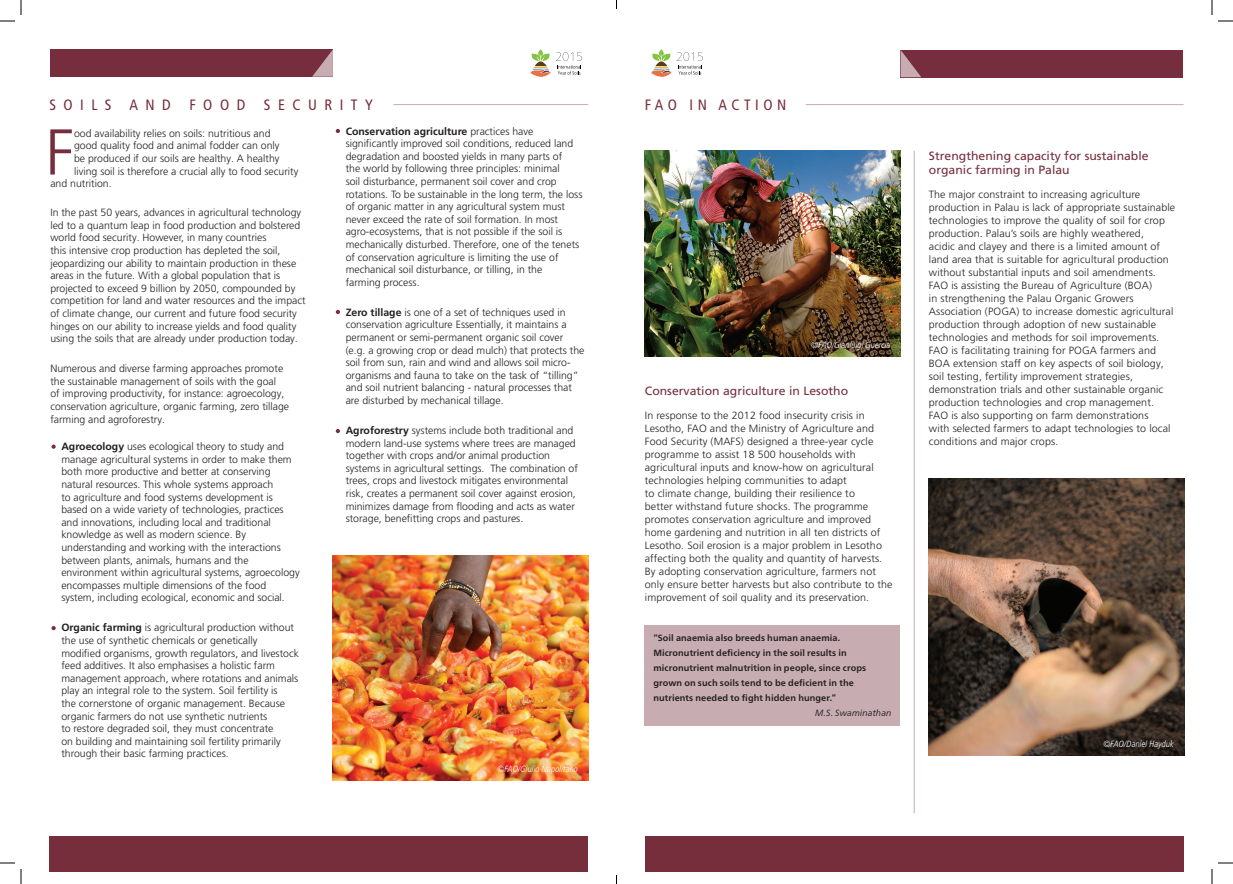
<style>
.page{position:relative;width:1233px;height:884px;background:#fff}
.page>*{position:absolute;margin:0;border:0;box-sizing:border-box;transform-origin:0 0}
.t1{font:300 64.7px "Frutiger LT Pro";color:#762e3d}
.t2{font:condensed 15px "Frutiger LT Pro";letter-spacing:.5em;color:#762e3d}
.t3{font:condensed 15px "Frutiger LT Pro";letter-spacing:.3em;color:#762e3d}
.t4{font:12px/14.4px "Frutiger LT Pro";color:#762e3d}
.t5{font:300 10.5px/12.6px "Frutiger LT Pro";color:#231f20}
.t6{font:700 9px/15px "Frutiger Neue LTCYR";letter-spacing:.01em;color:#231f20}
.t7{font:italic 300 condensed 9px "Frutiger LT Pro";color:#fff}
.t8{font:italic 9px "Frutiger Neue LTCYR";letter-spacing:.005em;color:#231f20}
.s1{font-weight:700}
</style>
<div class="page">
<hr style="left:393px;top:104px;width:195px;height:1px;background:#c7acb2">
<div style="left:645px;top:836px;width:538px;height:35px;background:#762e3d"></div>
<div style="left:49px;top:836px;width:539px;height:35px;background:#762e3d"></div>
<div style="left:900px;top:50px;width:283px;height:27px;background:#762d3d"></div>
<svg style="left:900px;top:50px;width:21px;height:27px"></svg>
<img style="left:645px;top:151px;width:255px;height:205px">
<img style="left:928px;top:478px;width:256px;height:277px">
<svg style="left:651px;top:49px;width:52px;height:28px"></svg>
<svg style="left:530px;top:49px;width:52px;height:28px"></svg>
<div style="left:50px;top:49px;width:283px;height:28px;background:#762d3d"></div>
<svg style="left:312px;top:49px;width:21px;height:28px"></svg>
<hr style="left:914px;top:151px;width:1px;height:662px;background:#c7acb2">
<hr style="left:805px;top:104px;width:378px;height:1px;background:#c7acb2">
<div style="left:645px;top:625px;width:255px;height:101px;background:#c7acb2"></div>
<svg style="left:51px;top:444px;width:5px;height:5px"></svg>
<svg style="left:51px;top:626px;width:5px;height:4px"></svg>
<svg style="left:336px;top:129px;width:4px;height:4px"></svg>
<svg style="left:336px;top:429px;width:4px;height:4px"></svg>
<svg style="left:336px;top:310px;width:4px;height:4px"></svg>
<img style="left:333px;top:556px;width:255px;height:224px">
<svg style="left:1218px;top:20px;width:15px;height:2px"></svg>
<svg style="left:1218px;top:862px;width:15px;height:2px"></svg>
<svg style="left:0;top:0;width:22px;height:22px"></svg>
<svg style="left:0;top:862px;width:22px;height:22px"></svg>
<svg style="left:1211px;top:0;width:1px;height:15px"></svg>
<svg style="left:1211px;top:869px;width:1px;height:15px"></svg>
<h2 class="t2" style="left:49px;top:96px;width:325px">SOILS AND FOOD SECURITY</h2>
<h1 class="t1" style="left:45px;top:115px;width:30px">F</h1>
<p class="t5" style="left:74px;top:127px;width:198px">ood availability relies on soils: nutritious and</p>
<p class="t5" style="left:74px;top:139px;width:207px">good quality food and animal fodder can only</p>
<p class="t5" style="left:74px;top:152px;width:207px">be produced if our soils are healthy. A healthy</p>
<p class="t5" style="left:74px;top:165px;width:226px">living soil is therefore a crucial ally to food security</p>
<p class="t5" style="left:50px;top:177px;width:63px">and nutrition.</p>
<p class="t5" style="left:50px;top:206px;width:257px">In the past 50 years, advances in agricultural technology led to a quantum leap in food production and bolstered world food security. However, in many countries<br>this intensive crop production has depleted the soil, jeopardizing our ability to maintain production in these areas in the future. With a global population that is projected to exceed 9 billion by 2050, compounded by competition for land and water resources and the impact of climate change, our current and future food security hinges on our ability to increase yields and food quality using the soils that are already under production today.</p>
<p class="t5" style="left:50px;top:362px;width:240px">Numerous and diverse farming approaches promote the sustainable management of soils with the goal<br>of improving productivity, for instance: agroecology, conservation agriculture, organic farming, zero tillage farming and agroforestry.</p>
<p class="t5" style="left:61px;top:440px;width:240px"><span class="s1">Agroecology</span> uses ecological theory to study and manage agricultural systems in order to make them both more productive and better at conserving natural resources. This whole systems approach<br>to agriculture and food systems development is based on a wide variety of technologies, practices and innovations, including local and traditional knowledge as well as modern science. By understanding and working with the interactions between plants, animals, humans and the environment within agricultural systems, agroecology encompasses multiple dimensions of the food system, including ecological, economic and social.</p>
<p class="t5" style="left:61px;top:622px;width:239px"><span class="s1">Organic farming</span> is agricultural production without the use of synthetic chemicals or genetically modified organisms, growth regulators, and livestock feed additives. It also emphasises a holistic farm management approach, where rotations and animals play an integral role to the system. Soil fertility is<br>the cornerstone of organic management. Because organic farmers do not use synthetic nutrients<br>to restore degraded soil, they must concentrate<br>on building and maintaining soil fertility primarily through their basic farming practices.</p>
<p class="t5" style="left:346px;top:125px;width:238px"><span class="s1">Conservation agriculture</span> practices have significantly improved soil conditions, reduced land degradation and boosted yields in many parts of<br>the world by following three principles: minimal<br>soil disturbance, permanent soil cover and crop rotations. To be sustainable in the long term, the loss of organic matter in any agricultural system must never exceed the rate of soil formation. In most agro-ecosystems, that is not possible if the soil is mechanically disturbed. Therefore, one of the tenets of conservation agriculture is limiting the use of mechanical soil disturbance, or tilling, in the<br>farming process.</p>
<p class="t5" style="left:346px;top:306px;width:240px"><span class="s1">Zero tillage</span> is one of a set of techniques used in conservation agriculture Essentially, it maintains a permanent or semi-permanent organic soil cover (e.g. a growing crop or dead mulch) that protects the soil from sun, rain and wind and allows soil micro&shy;organisms and fauna to take on the task of “tilling” and soil nutrient balancing - natural processes that are disturbed by mechanical tillage.</p>
<p class="t5" style="left:346px;top:424px;width:234px"><span class="s1">Agroforestry</span> systems include both traditional and modern land-use systems where trees are managed together with crops and/or animal production systems in agricultural settings. The combination of trees, crops and livestock mitigates environmental risk, creates a permanent soil cover against erosion, minimizes damage from flooding and acts as water storage, benefitting crops and pastures.</p>
<p class="t7" style="left:497px;top:764px;width:82px">©FAO/Giulio Napolitano</p>
<h2 class="t3" style="left:645px;top:96px;width:143px">FAO IN ACTION</h2>
<p class="t7" style="left:811px;top:339px;width:81px">©FAO/Gianluigi Guercia</p>
<p class="t4" style="left:645px;top:384px;width:205px">Conservation agriculture in Lesotho</p>
<p class="t5" style="left:645px;top:409px;width:249px;line-height:13px">In response to the 2012 food insecurity crisis in Lesotho, FAO and the Ministry of Agriculture and Food Security (MAFS) designed a three-year cycle programme to assist 18 500 households with agricultural inputs and know-how on agricultural technologies helping communities to adapt<br>to climate change, building their resilience to<br>better withstand future shocks. The programme promotes conservation agriculture and improved home gardening and nutrition in all ten districts of Lesotho. Soil erosion is a major problem in Lesotho affecting both the quality and quantity of harvests.<br>By adopting conservation agriculture, farmers not only ensure better harvests but also contribute to the improvement of soil quality and its preservation.</p>
<p class="t6" style="left:653px;top:630px;width:214px">“Soil anaemia also breeds human anaemia.<br>Micronutrient deficiency in the soil results in micronutrient malnutrition in people, since crops grown on such soils tend to be deficient in the nutrients needed to fight hidden hunger.”</p>
<p class="t8" style="left:815px;top:707px;width:78px">M.S. Swaminathan</p>
<p class="t4" style="left:929px;top:148px;width:221px">Strengthening capacity for sustainable organic farming in Palau</p>
<p class="t5" style="left:929px;top:188px;width:248px;line-height:13px">The major constraint to increasing agriculture production in Palau is lack of appropriate sustainable technologies to improve the quality of soil for crop production. Palau’s soils are highly weathered,<br>acidic and clayey and there is a limited amount of land area that is suitable for agricultural production without substantial inputs and soil amendments.<br>FAO is assisting the Bureau of Agriculture (BOA)<br>in strengthening the Palau Organic Growers Association (POGA) to increase domestic agricultural production through adoption of new sustainable technologies and methods for soil improvements.<br>FAO is facilitating training for POGA farmers and BOA extension staff on key aspects of soil biology, soil testing, fertility improvement strategies, demonstration trials and other sustainable organic production technologies and crop management.<br>FAO is also supporting on farm demonstrations<br>with selected farmers to adapt technologies to local conditions and major crops.</p>
<p class="t7" style="left:1103px;top:738px;width:72px">©FAO/Daniel Hayduk</p>
</div>
